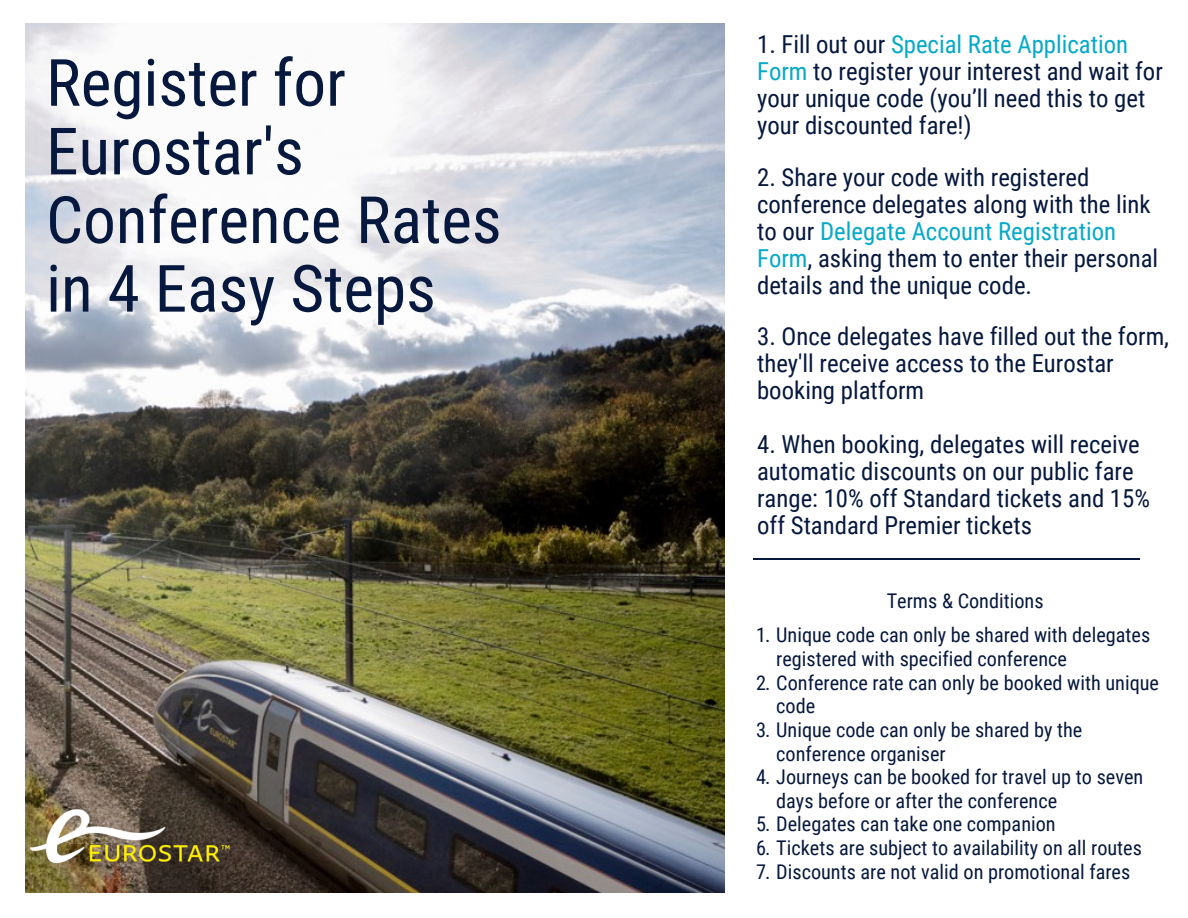
<style>
.page{position:relative;width:1188px;height:918px;background:#fff}
.page>*{position:absolute;margin:0;border:0;box-sizing:border-box;transform-origin:0 0}
.t1{font:65.25px/68.7px "Roboto Condensed";color:#06183d}
.t2{font:24.75px/27px "Roboto Condensed";color:#06183d}
.t3{font:20.25px/23.7px "Roboto Condensed";color:#06183d}
.s1{color:#05a9c8}
</style>
<div class="page">
<img style="left:26px;top:24px;width:699px;height:869px">
<img style="left:25px;top:792px;width:213px;height:98px">
<hr style="left:753px;top:558px;width:387px;height:1px;background:#06183d">
<h1 class="t1" style="left:46px;top:46px;width:457px">Register for<br>Eurostar's<br>Conference Rates in 4 Easy Steps</h1>
<p class="t2" style="left:757px;top:30px;width:407px">1. Fill out our <span class="s1">Special Rate Application Form</span> to register your interest and wait for your unique code (you’ll need this to get your discounted fare!)</p>
<p class="t2" style="left:757px;top:162px;width:403px">2. Share your code with registered conference delegates along with the link to our <span class="s1">Delegate Account Registration Form</span>, asking them to enter their personal details and the unique code.</p>
<p class="t2" style="left:757px;top:322px;width:414px">3. Once delegates have filled out the form, they'll receive access to the Eurostar booking platform</p>
<p class="t2" style="left:757px;top:430px;width:394px">4. When booking, delegates will receive automatic discounts on our public fare range: 10% off Standard tickets and 15% off Standard Premier tickets</p>
<p class="t3" style="left:887px;top:588px;width:158px">Terms &amp; Conditions</p>
<p class="t3" style="left:776px;top:623px;width:376px;text-indent:-20px">1. Unique code can only be shared with delegates registered with specified conference</p>
<p class="t3" style="left:776px;top:670px;width:384px;text-indent:-20px">2. Conference rate can only be booked with unique code</p>
<p class="t3" style="left:776px;top:717px;width:308px;text-indent:-20px">3. Unique code can only be shared by the conference organiser</p>
<p class="t3" style="left:776px;top:764px;width:369px;text-indent:-20px">4. Journeys can be booked for travel up to seven days before or after the conference</p>
<p class="t3" style="left:756px;top:812px;width:301px">5. Delegates can take one companion</p>
<p class="t3" style="left:756px;top:835px;width:387px">6. Tickets are subject to availability on all routes</p>
<p class="t3" style="left:756px;top:859px;width:376px">7. Discounts are not valid on promotional fares</p>
</div>
